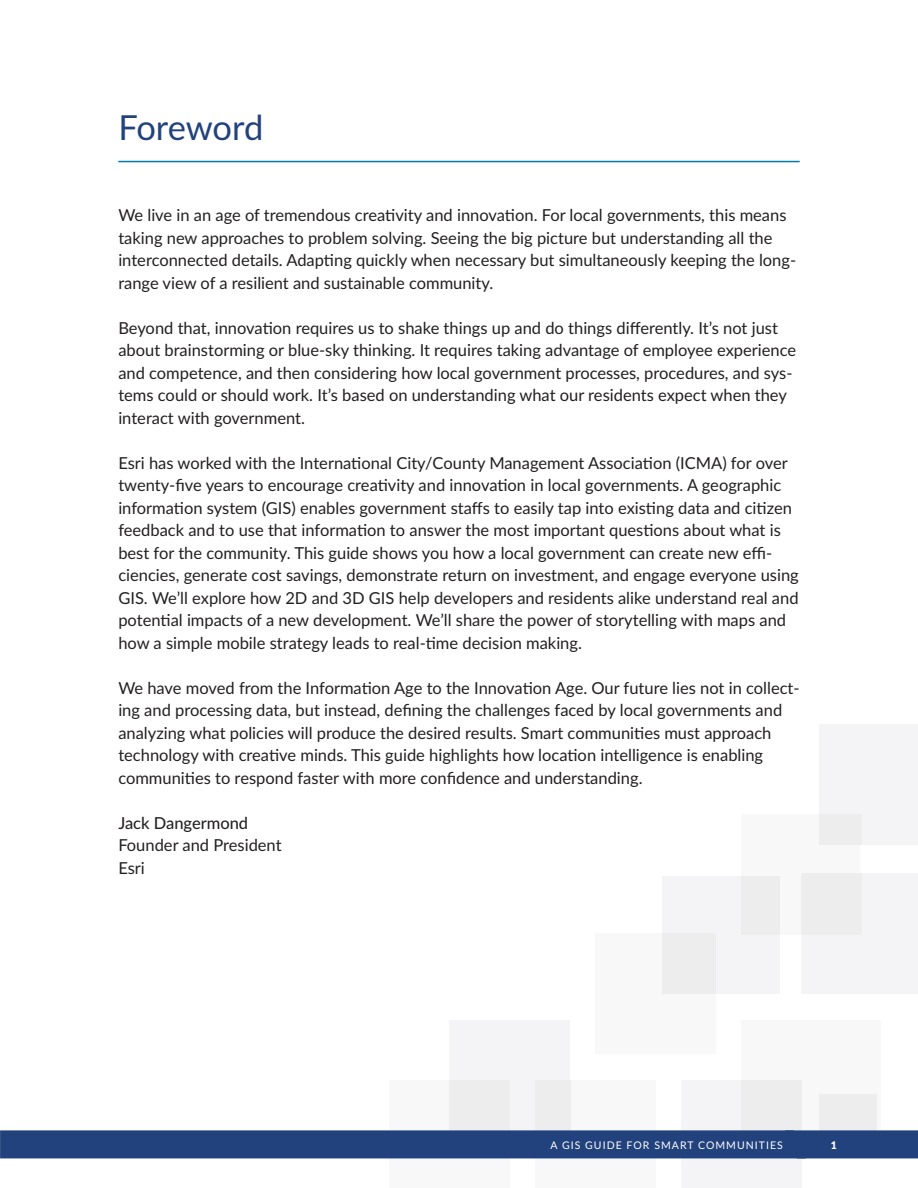
<style>
.page{position:relative;width:918px;height:1188px;background:#fff}
.page>*{position:absolute;margin:0;border:0;box-sizing:border-box;transform-origin:0 0}
.ha{font:34.5px "Lato";letter-spacing:-.005em;color:#22427d}
.t1{font:16.5px/22.5px "Lato";color:#231f20}
.t1-2{font:500 16.5px "Lato";color:#231f20}
.None-2{font:10.5px "Lato";letter-spacing:.1em;color:#fff}
.t2{font:900 10.5px "Lato";color:#fff}
</style>
<div class="page">
<div style="left:595px;top:933px;width:121px;height:121px;background:#f2f3f4"></div>
<div style="left:662px;top:876px;width:118px;height:118px;background:#f4f4f6"></div>
<div style="left:820px;top:724px;width:98px;height:121px;background:#f4f4f6"></div>
<div style="left:741px;top:814px;width:119px;height:121px;background:#f2f3f4"></div>
<div style="left:801px;top:873px;width:117px;height:121px;background:#f4f4f6"></div>
<div style="left:450px;top:1020px;width:120px;height:121px;background:#f4f4f6"></div>
<div style="left:389px;top:1080px;width:121px;height:108px;background:#f2f3f4"></div>
<div style="left:535px;top:1080px;width:121px;height:108px;background:#f2f3f4"></div>
<div style="left:681px;top:1080px;width:120px;height:108px;background:#f4f4f6"></div>
<div style="left:741px;top:1020px;width:139px;height:121px;background:#f2f3f4"></div>
<div style="left:450px;top:1080px;width:60px;height:61px;background:#ededee"></div>
<div style="left:535px;top:1080px;width:35px;height:61px;background:#ededee"></div>
<div style="left:741px;top:1080px;width:60px;height:61px;background:#ededee"></div>
<div style="left:820px;top:1094px;width:57px;height:41px;background:#ededee"></div>
<div style="left:662px;top:933px;width:54px;height:61px;background:#ededee"></div>
<div style="left:741px;top:876px;width:39px;height:59px;background:#ededee"></div>
<div style="left:801px;top:873px;width:61px;height:62px;background:#ededee"></div>
<div style="left:820px;top:814px;width:42px;height:31px;background:#ededee"></div>
<div style="left:0;top:1130px;width:918px;height:28px;background:#22427d"></div>
<hr style="left:118px;top:161px;width:682px;height:1px;background:#007aae">
<p class="ha" style="left:118px;top:103px;width:147px">Foreword</p>
<p class="t1" style="left:118px;top:203px;width:679px">We live in an age of tremendous creativity and innovation. For local governments, this means taking new approaches to problem solving. Seeing the big picture but understanding all the interconnected details. Adapting quickly when necessary but simultaneously keeping the long&shy;range view of a resilient and sustainable community.</p>
<p class="t1" style="left:118px;top:316px;width:679px">Beyond that, innovation requires us to shake things up and do things differently. It’s not just about brainstorming or blue-sky thinking. It requires taking advantage of employee experience and competence, and then considering how local government processes, procedures, and sys&shy;tems could or should work. It’s based on understanding what our residents expect when they interact with government.</p>
<p class="t1" style="left:118px;top:451px;width:682px">Esri has worked with the International City/County Management Association (ICMA) for over twenty-five years to encourage creativity and innovation in local governments. A geographic information system (GIS) enables government staffs to easily tap into existing data and citizen feedback and to use that information to answer the most important questions about what is best for the community. This guide shows you how a local government can create new effi&shy;ciencies, generate cost savings, demonstrate return on investment, and engage everyone using GIS. We’ll explore how 2D and 3D GIS help developers and residents alike understand real and potential impacts of a new development. We’ll share the power of storytelling with maps and how a simple mobile strategy leads to real-time decision making.</p>
<p class="t1" style="left:118px;top:676px;width:683px">We have moved from the Information Age to the Innovation Age. Our future lies not in collect&shy;ing and processing data, but instead, defining the challenges faced by local governments and analyzing what policies will produce the desired results. Smart communities must approach technology with creative minds. This guide highlights how location intelligence is enabling communities to respond faster with more confidence and understanding.</p>
<p class="t1-2" style="left:118px;top:811px;width:131px">Jack Dangermond</p>
<p class="t1" style="left:118px;top:833px;width:165px">Founder and President</p>
<p class="t1" style="left:118px;top:856px;width:28px">Esri</p>
<p class="None-2" style="left:551px;top:1137px;width:234px">A GIS GUIDE FOR SMART COMMUNITIES</p>
<p class="t2" style="left:831px;top:1137px;width:8px">1</p>
</div>
